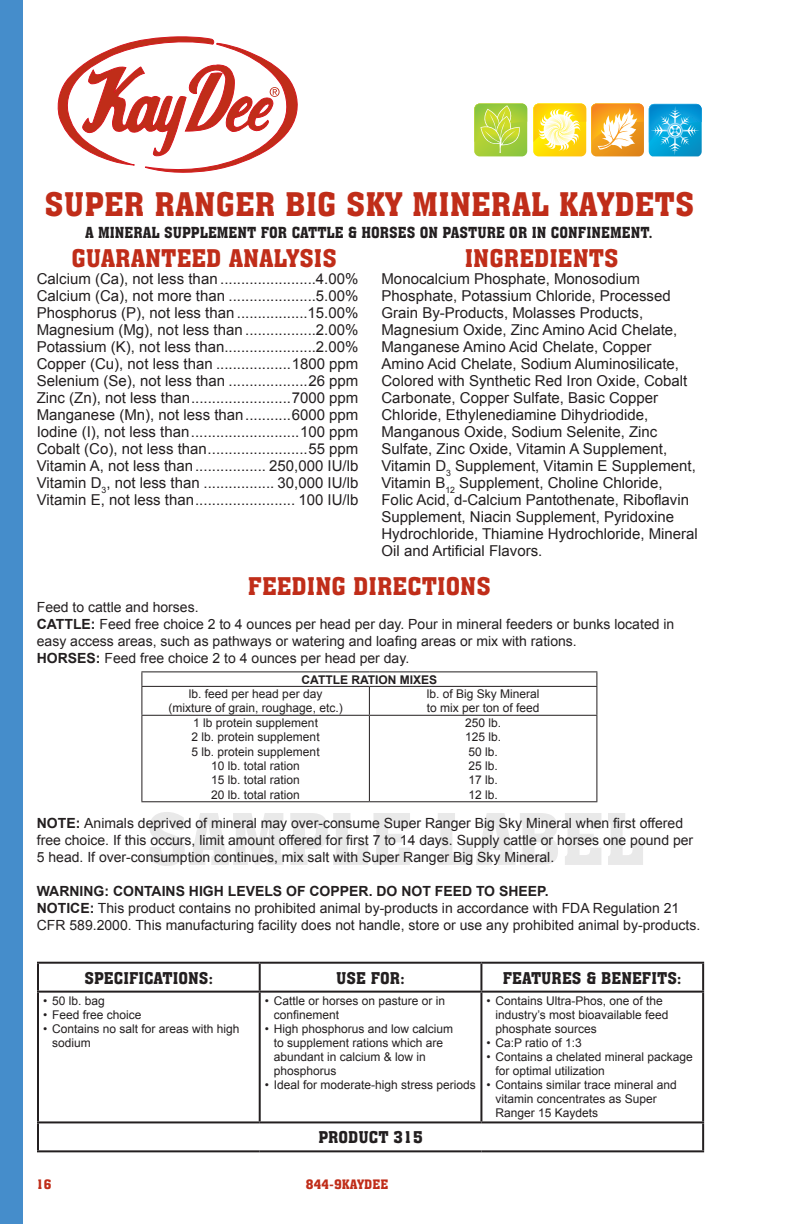
<style>
.page{position:relative;width:792px;height:1224px;background:#fff}
.page>*{position:absolute;margin:0;border:0;box-sizing:border-box;transform-origin:0 0}
.t1{font:70px "Aachen BT";color:#231f20}
.t2{font:32px "Aachen BT";color:#c02d19}
.t3{font:24px "Aachen BT";color:#c02d19}
.t4{font:16px "Aachen BT";color:#231f20}
.t5{font:15px/17px "Arial";color:#231f20;text-align:justify}
.t6{font:15px "Aachen BT";color:#231f20;scale:.96 1}
.t7{font:14px/17px "Arial";color:#231f20}
.t8{font:700 14px "Arial";color:#231f20}
.t9{font:12.8px "Aachen BT";color:#c02d19}
.t10{font:12px/14px "Arial";color:#231f20}
.t11{font:700 12px "Arial";color:#231f20}
.s1{font-weight:700}
</style>
<div class="page">
<div style="left:0;top:0;width:22px;height:1224px;background:#458dcb"></div>
<svg style="left:57px;top:37px;width:241px;height:136px"></svg>
<hr style="left:37px;top:962px;width:223px;height:2px;background:#231f20">
<hr style="left:37px;top:964px;width:2px;height:27px;background:#231f20">
<hr style="left:260px;top:962px;width:221px;height:2px;background:#231f20">
<hr style="left:259px;top:964px;width:2px;height:27px;background:#231f20">
<hr style="left:481px;top:962px;width:223px;height:2px;background:#231f20">
<hr style="left:480px;top:964px;width:2px;height:27px;background:#231f20">
<hr style="left:702px;top:964px;width:2px;height:27px;background:#231f20">
<hr style="left:37px;top:991px;width:223px;height:2px;background:#231f20">
<hr style="left:37px;top:993px;width:2px;height:128px;background:#231f20">
<hr style="left:260px;top:991px;width:221px;height:2px;background:#231f20">
<hr style="left:259px;top:993px;width:2px;height:128px;background:#231f20">
<hr style="left:481px;top:991px;width:223px;height:2px;background:#231f20">
<hr style="left:480px;top:993px;width:2px;height:128px;background:#231f20">
<hr style="left:702px;top:993px;width:2px;height:128px;background:#231f20">
<hr style="left:37px;top:1121px;width:223px;height:2px;background:#231f20">
<hr style="left:37px;top:1123px;width:2px;height:27px;background:#231f20">
<hr style="left:260px;top:1121px;width:221px;height:2px;background:#231f20">
<hr style="left:481px;top:1121px;width:223px;height:2px;background:#231f20">
<hr style="left:702px;top:1123px;width:2px;height:27px;background:#231f20">
<hr style="left:37px;top:1150px;width:223px;height:2px;background:#231f20">
<hr style="left:260px;top:1150px;width:221px;height:2px;background:#231f20">
<hr style="left:481px;top:1150px;width:223px;height:2px;background:#231f20">
<hr style="left:141px;top:671px;width:228px;height:1px;background:#231f20">
<hr style="left:369px;top:671px;width:228px;height:1px;background:#231f20">
<hr style="left:141px;top:686px;width:228px;height:1px;background:#231f20">
<svg style="left:141px;top:672px;width:1px;height:43px"></svg>
<hr style="left:369px;top:686px;width:228px;height:1px;background:#231f20">
<svg style="left:369px;top:687px;width:1px;height:28px"></svg>
<svg style="left:596px;top:672px;width:1px;height:43px"></svg>
<hr style="left:141px;top:715px;width:228px;height:1px;background:#231f20">
<hr style="left:141px;top:716px;width:1px;height:85px;background:#231f20">
<hr style="left:369px;top:715px;width:228px;height:1px;background:#231f20">
<hr style="left:369px;top:716px;width:1px;height:85px;background:#231f20">
<hr style="left:596px;top:716px;width:1px;height:85px;background:#231f20">
<hr style="left:141px;top:801px;width:228px;height:1px;background:#231f20">
<hr style="left:369px;top:801px;width:228px;height:1px;background:#231f20">
<svg style="left:474px;top:104px;width:53px;height:52px;background:#b0d246"></svg>
<svg style="left:533px;top:104px;width:169px;height:52px"></svg>
<p class="t2" style="left:45px;top:184px;width:651px">SUPER RANGER BIG SKY MINERAL KAYDETS</p>
<p class="t6" style="left:85px;top:223px;width:593px">A MINERAL SUPPLEMENT FOR CATTLE &amp; HORSES ON PASTURE OR IN CONFINEMENT.</p>
<p class="t3" style="left:71px;top:243px;width:267px">GUARANTEED ANALYSIS</p>
<p class="t5" style="left:37px;top:270px;width:323px">Calcium (Ca), not less than .......................4.00% Calcium (Ca), not more than .....................5.00% Phosphorus (P), not less than .................15.00% Magnesium (Mg), not less than .................2.00% Potassium (K), not less than......................2.00% Copper (Cu), not less than ..................1800 ppm Selenium (Se), not less than ...................26 ppm Zinc (Zn), not less than........................7000 ppm Manganese (Mn), not less than...........6000 ppm Iodine (I), not less than..........................100 ppm Cobalt (Co), not less than........................55 ppm Vitamin A, not less than................. 250,000 IU/lb Vitamin D<sub>3</sub>, not less than ................. 30,000 IU/lb Vitamin E, not less than........................ 100 IU/lb</p>
<p class="t3" style="left:465px;top:243px;width:155px">INGREDIENTS</p>
<p class="t5" style="left:382px;top:270px;width:318px;text-align:left">Monocalcium Phosphate, Monosodium Phosphate, Potassium Chloride, Processed Grain By-Products, Molasses Products, Magnesium Oxide, Zinc Amino Acid Chelate, Manganese Amino Acid Chelate, Copper<br>Amino Acid Chelate, Sodium Aluminosilicate, Colored with Synthetic Red Iron Oxide, Cobalt Carbonate, Copper Sulfate, Basic Copper Chloride, Ethylenediamine Dihydriodide, Manganous Oxide, Sodium Selenite, Zinc Sulfate, Zinc Oxide, Vitamin A Supplement, Vitamin D<sub>3</sub> Supplement, Vitamin E Supplement, Vitamin B<sub>12</sub> Supplement, Choline Chloride, Folic Acid, d-Calcium Pantothenate, Riboflavin Supplement, Niacin Supplement, Pyridoxine Hydrochloride, Thiamine Hydrochloride, Mineral Oil and Artificial Flavors.</p>
<p class="t3" style="left:248px;top:571px;width:244px">FEEDING DIRECTIONS</p>
<p class="t7" style="left:37px;top:599px;width:163px">Feed to cattle and horses.</p>
<p class="t7" style="left:37px;top:616px;width:639px"><span class="s1">CATTLE:</span> Feed free choice 2 to 4 ounces per head per day. Pour in mineral feeders or bunks located in easy access areas, such as pathways or watering and loafing areas or mix with rations.</p>
<p class="t7" style="left:37px;top:650px;width:374px"><span class="s1">HORSES:</span> Feed free choice 2 to 4 ounces per head per day.</p>
<p class="t11" style="left:302px;top:671px;width:137px">CATTLE RATION MIXES</p>
<p class="t10" style="left:169px;top:687px;width:176px;text-align:center">lb. feed per head per day (mixture of grain, roughage, etc.)</p>
<p class="t10" style="left:427px;top:687px;width:114px">lb. of Big Sky Mineral to mix per ton of feed</p>
<p class="t10" style="left:192px;top:716px;width:130px">1 lb protein supplement<br>2 lb. protein supplement</p>
<p class="t10" style="left:192px;top:745px;width:130px">5 lb. protein supplement</p>
<p class="t10" style="left:211px;top:759px;width:90px">10 lb. total ration</p>
<p class="t10" style="left:211px;top:773px;width:90px">15 lb. total ration</p>
<p class="t10" style="left:211px;top:788px;width:90px">20 lb. total ration</p>
<p class="t10" style="left:465px;top:716px;width:38px">250 lb.</p>
<p class="t10" style="left:465px;top:730px;width:38px">125 lb.</p>
<p class="t10" style="left:468px;top:745px;width:31px">50 lb.</p>
<p class="t10" style="left:468px;top:759px;width:31px">25 lb.</p>
<p class="t10" style="left:468px;top:773px;width:31px">17 lb.</p>
<p class="t10" style="left:468px;top:788px;width:31px">12 lb.</p>
<p class="t7" style="left:37px;top:815px;width:658px"><span class="s1">NOTE:</span> Animals deprived of mineral may over-consume Super Ranger Big Sky Mineral when first offered free choice. If this occurs, limit amount offered for first 7 to 14 days. Supply cattle or horses one pound per<br>5 head. If over-consumption continues, mix salt with Super Ranger Big Sky Mineral.</p>
<p class="t8" style="left:37px;top:882px;width:513px">WARNING: CONTAINS HIGH LEVELS OF COPPER. DO NOT FEED TO SHEEP.</p>
<p class="t7" style="left:37px;top:900px;width:665px"><span class="s1">NOTICE:</span> This product contains no prohibited animal by-products in accordance with FDA Regulation 21<br>CFR 589.2000. This manufacturing facility does not handle, store or use any prohibited animal by-products.</p>
<h1 class="t1" style="left:146px;top:795px;width:500px">SAMPLE LABEL</h1>
<p class="t4" style="left:84px;top:968px;width:130px">SPECIFICATIONS:</p>
<p class="t4" style="left:336px;top:968px;width:71px">USE FOR:</p>
<p class="t4" style="left:503px;top:968px;width:181px">FEATURES &amp; BENEFITS:</p>
<p class="t10" style="left:43px;top:994px;width:63px">• 50 lb. bag</p>
<p class="t10" style="left:43px;top:1008px;width:100px">• Feed free choice</p>
<p class="t10" style="left:52px;top:1022px;width:189px;text-indent:-9px">• Contains no salt for areas with high sodium</p>
<p class="t10" style="left:274px;top:994px;width:173px;text-indent:-9px">• Cattle or horses on pasture or in confinement</p>
<p class="t10" style="left:274px;top:1022px;width:181px;text-indent:-9px">• High phosphorus and low calcium to supplement rations which are abundant in calcium &amp; low in phosphorus</p>
<p class="t10" style="left:265px;top:1078px;width:213px">• Ideal for moderate-high stress periods</p>
<p class="t10" style="left:495px;top:994px;width:175px;text-indent:-9px">• Contains Ultra-Phos, one of the industry’s most bioavailable feed phosphate sources</p>
<p class="t10" style="left:486px;top:1036px;width:97px">• Ca:P ratio of 1:3</p>
<p class="t10" style="left:495px;top:1050px;width:199px;text-indent:-9px">• Contains a chelated mineral package for optimal utilization</p>
<p class="t10" style="left:495px;top:1078px;width:183px;text-indent:-9px">• Contains similar trace mineral and vitamin concentrates as Super<br>Ranger 15 Kaydets</p>
<p class="t4" style="left:318px;top:1127px;width:106px">PRODUCT 315</p>
<p class="t9" style="left:36px;top:1177px;width:17px">16</p>
<p class="t9" style="left:306px;top:1177px;width:84px">844-9KAYDEE</p>
</div>
